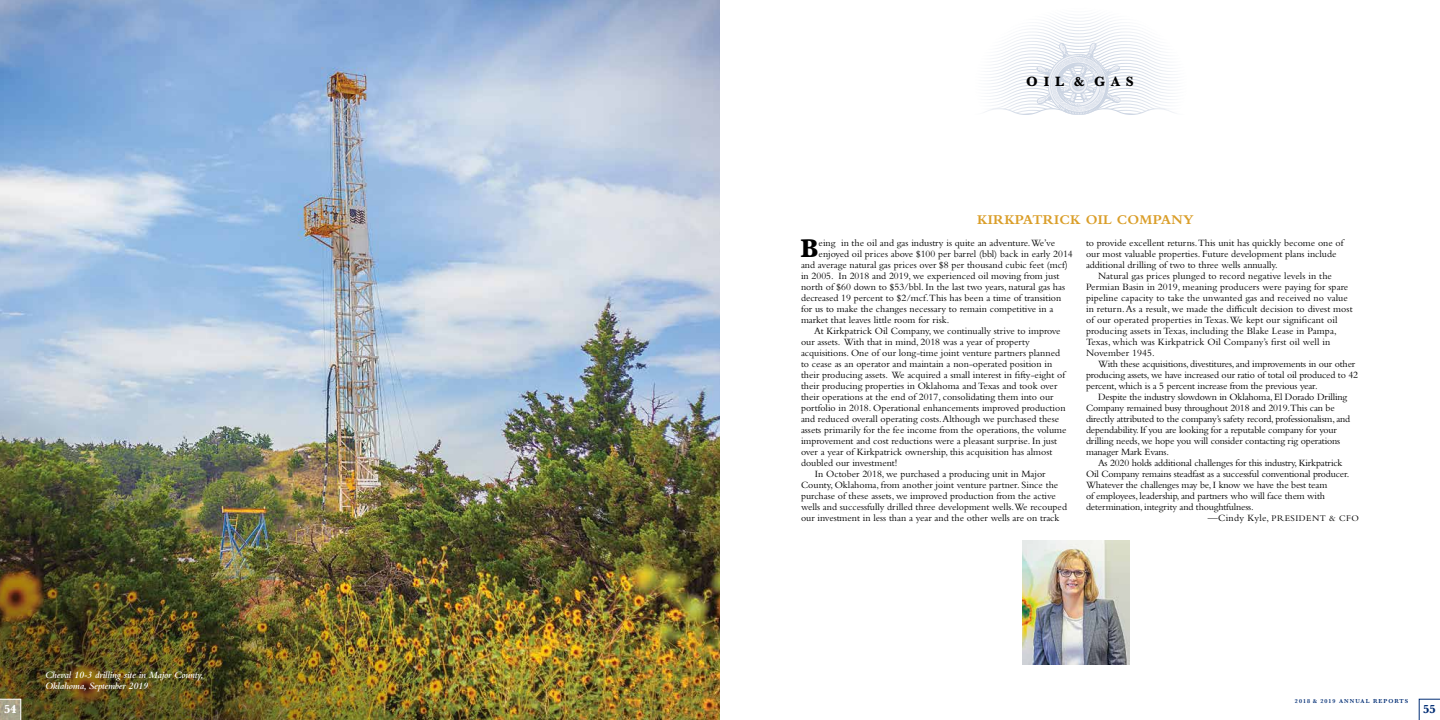
<style>
.page{position:relative;width:1440px;height:720px;background:#fff}
.page>*{position:absolute;margin:0;border:0;box-sizing:border-box;transform-origin:0 0}
.t1{font:700 26.6px "Baskerville";color:#000}
.t2{font:700 14px "Bembo Std";letter-spacing:.02em;color:#da9e29}
.t3{font:700 14px "Baskerville";letter-spacing:.42em;color:#000}
.t4{font:700 12px "Baskerville";color:#002d74}
.t5{font:700 12px "Baskerville";color:#fff}
.t6{font:10px/11px "Bembo Std";color:#000}
.t7{font:italic 600 10px/11px "Bembo Std";letter-spacing:-.015em;color:#fff}
.t8{font:9px "Bembo Std";letter-spacing:.05em;color:#000}
.t9{font:600 6px "Baskerville";letter-spacing:.17em;color:#002d74}
.s1{font-size:10px}
</style>
<div class="page">
<img style="left:0;top:0;width:720px;height:288px">
<img style="left:1022px;top:540px;width:108px;height:125px">
<img style="left:0;top:288px;width:720px;height:432px">
<svg style="left:986px;top:16px;width:189px;height:99px"></svg>
<svg style="left:1419px;top:699px;width:21px;height:21px"></svg>
<svg style="left:0;top:699px;width:21px;height:21px"></svg>
<p class="t5" style="left:4px;top:701px;width:14px">54</p>
<p class="t7" style="left:45px;top:670px;width:160px">Cheval 10-3 drilling site in Major County,<br>Oklahoma, September 2019</p>
<h2 class="t3" style="left:1026px;top:72px;width:109px">OIL &amp; GAS</h2>
<h2 class="t2" style="left:977px;top:212px;width:218px">KIRKPATRICK OIL COMPANY</h2>
<h1 class="t1" style="left:800px;top:230px;width:20px">B</h1>
<p class="t6" style="left:819px;top:238px;width:238px">eing in the oil and gas industry is quite an adventure.We’ve</p>
<p class="t6" style="left:819px;top:249px;width:256px">enjoyed oil prices above $100 per barrel (bbl) back in early 2014</p>
<p class="t6" style="left:801px;top:260px;width:268px">and average natural gas prices over $8 per thousand cubic feet (mcf)</p>
<p class="t6" style="left:801px;top:271px;width:260px">in 2005. In 2018 and 2019, we experienced oil moving from just</p>
<p class="t6" style="left:801px;top:282px;width:266px">north of $60 down to $53/bbl. In the last two years, natural gas has</p>
<p class="t6" style="left:801px;top:293px;width:262px">decreased 19 percent to $2/mcf.This has been a time of transition</p>
<p class="t6" style="left:801px;top:304px;width:254px">for us to make the changes necessary to remain competitive in a</p>
<p class="t6" style="left:801px;top:315px;width:150px">market that leaves little room for risk.</p>
<p class="t6" style="left:814px;top:326px;width:248px">At Kirkpatrick Oil Company, we continually strive to improve</p>
<p class="t6" style="left:801px;top:337px;width:230px">our assets. With that in mind, 2018 was a year of property</p>
<p class="t6" style="left:801px;top:348px;width:261px">acquisitions. One of our long-time joint venture partners planned</p>
<p class="t6" style="left:801px;top:359px;width:253px">to cease as an operator and maintain a non-operated position in</p>
<p class="t6" style="left:801px;top:370px;width:266px">their producing assets. We acquired a small interest in fifty-eight of</p>
<p class="t6" style="left:801px;top:381px;width:258px">their producing properties in Oklahoma and Texas and took over</p>
<p class="t6" style="left:801px;top:392px;width:254px">their operations at the end of 2017, consolidating them into our</p>
<p class="t6" style="left:801px;top:403px;width:266px">portfolio in 2018. Operational enhancements improved production</p>
<p class="t6" style="left:801px;top:414px;width:260px">and reduced overall operating costs. Although we purchased these</p>
<p class="t6" style="left:801px;top:425px;width:267px">assets primarily for the fee income from the operations, the volume</p>
<p class="t6" style="left:801px;top:436px;width:258px">improvement and cost reductions were a pleasant surprise. In just</p>
<p class="t6" style="left:801px;top:447px;width:253px">over a year of Kirkpatrick ownership, this acquisition has almost</p>
<p class="t6" style="left:801px;top:458px;width:98px">doubled our investment!</p>
<p class="t6" style="left:815px;top:469px;width:232px">In October 2018, we purchased a producing unit in Major</p>
<p class="t6" style="left:801px;top:480px;width:259px">County, Oklahoma, from another joint venture partner. Since the</p>
<p class="t6" style="left:801px;top:491px;width:256px">purchase of these assets, we improved production from the active</p>
<p class="t6" style="left:801px;top:502px;width:268px">wells and successfully drilled three development wells.We recouped</p>
<p class="t6" style="left:801px;top:513px;width:260px">our investment in less than a year and the other wells are on track</p>
<p class="t6" style="left:1086px;top:238px;width:259px">to provide excellent returns.This unit has quickly become one of our most valuable properties. Future development plans include additional drilling of two to three wells annually.</p>
<p class="t6" style="left:1086px;top:271px;width:268px;text-indent:12px">Natural gas prices plunged to record negative levels in the Permian Basin in 2019, meaning producers were paying for spare pipeline capacity to take the unwanted gas and received no value in return. As a result, we made the difficult decision to divest most of our operated properties in Texas. We kept our significant oil producing assets in Texas, including the Blake Lease in Pampa, Texas, which was Kirkpatrick Oil Company’s first oil well in November 1945.</p>
<p class="t6" style="left:1086px;top:359px;width:274px;text-indent:12px">With these acquisitions, divestitures, and improvements in our other producing assets, we have increased our ratio of total oil produced to 42 percent, which is a 5 percent increase from the previous year.</p>
<p class="t6" style="left:1086px;top:392px;width:266px;text-indent:12px">Despite the industry slowdown in Oklahoma, El Dorado Drilling Company remained busy throughout 2018 and 2019.This can be directly attributed to the company’s safety record, professionalism, and dependability. If you are looking for a reputable company for your drilling needs, we hope you will consider contacting rig operations manager Mark Evans.</p>
<p class="t6" style="left:1086px;top:458px;width:265px;text-indent:12px">As 2020 holds additional challenges for this industry, Kirkpatrick Oil Company remains steadfast as a successful conventional producer.<br>Whatever the challenges may be, I know we have the best team<br>of employees, leadership, and partners who will face them with determination, integrity and thoughtfulness.</p>
<p class="t8" style="left:1208px;top:513px;width:153px"><span class="s1">—Cindy Kyle,</span> PRESIDENT &amp; CFO</p>
<p class="t9" style="left:1295px;top:697px;width:115px">2018 &amp; 2019 ANNUAL REPORTS</p>
<p class="t4" style="left:1423px;top:701px;width:14px">55</p>
</div>
